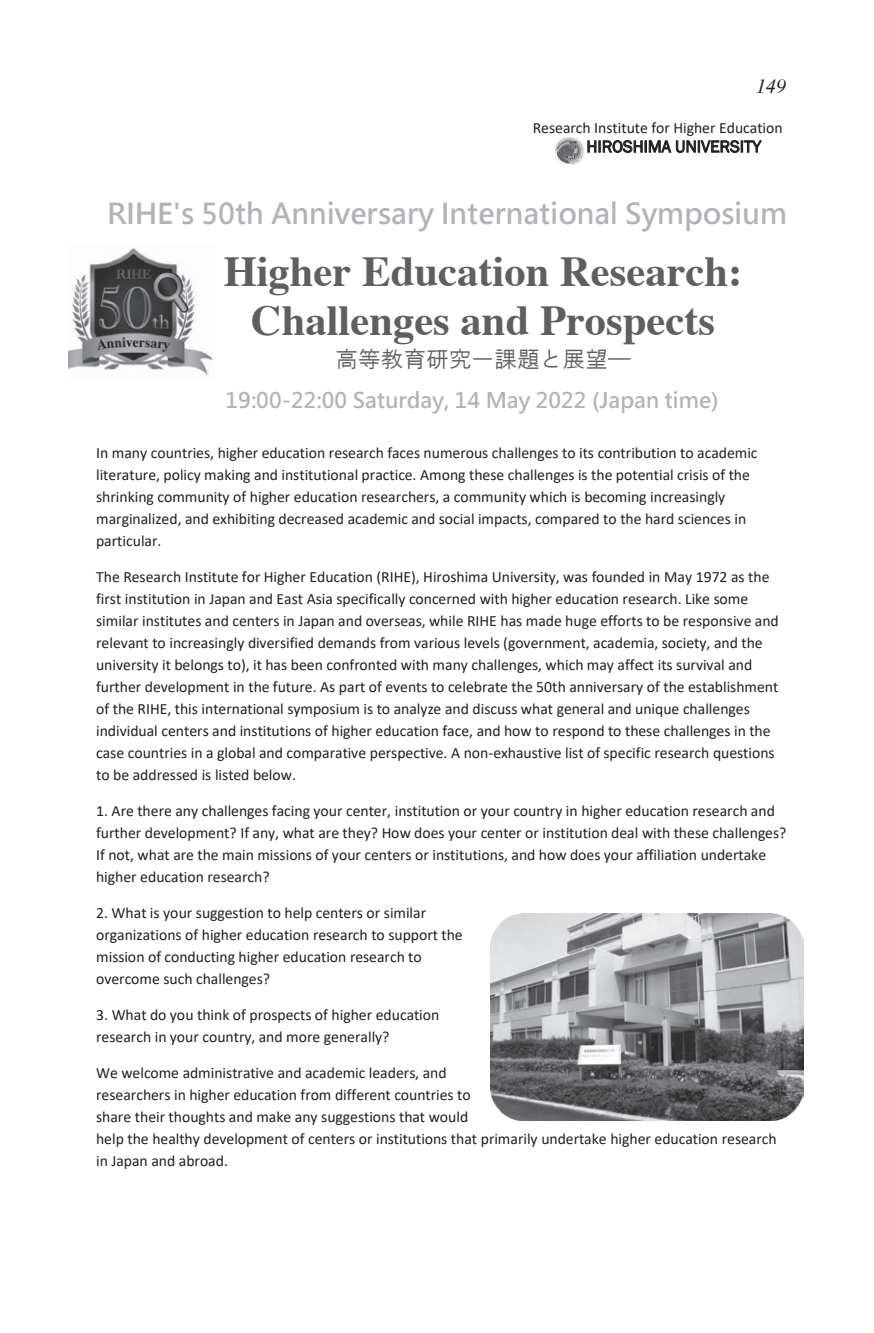
<style>
.page{position:relative;width:874px;height:1333px;background:#fff}
.page>*{position:absolute;margin:0;border:0;box-sizing:border-box;transform-origin:0 0}
.t1{font:700 42.6px/49px "Times";color:#5f5f62;text-align:center}
.t2{font:700 28.4px "Microsoft Jheng Hei";color:#b2b3b7}
.t3{font:22.6px "HG Gothic M";color:#5f5f62}
.t4{font:700 21.2px "Microsoft Jheng Hei";color:#b2b3b7}
.t5{font:italic 19.8px "Times";color:#231f20}
.t6{font:17px "Franklin Gothic";color:#231f20}
.t7{font:15.6px/22px "Calibri";color:#231f20}
</style>
<div class="page">
<svg style="left:587px;top:140px;width:174px;height:13px"></svg>
<img style="left:555px;top:137px;width:28px;height:27px">
<img style="left:68px;top:247px;width:147px;height:128px">
<img style="left:490px;top:913px;width:313px;height:207px">
<p class="t5" style="left:755px;top:69px;width:31px">149</p>
<p class="t7" style="left:532px;top:116px;width:251px">Research Institute for Higher Education</p>
<p class="t6" style="left:586px;top:136px;width:176px">HIROSHIMA UNIVERSITY</p>
<h2 class="t2" style="left:107px;top:196px;width:681px">RIHE's 50th Anniversary International Symposium</h2>
<h1 class="t1" style="left:224px;top:243px;width:520px">Higher Education Research:<br>Challenges and Prospects</h1>
<h3 class="t3" style="left:335px;top:348px;width:297px">高等教育研究ー課題と展望―</h3>
<h3 class="t4" style="left:225px;top:387px;width:494px">19:00-22:00 Saturday, 14 May 2022 (Japan time)</h3>
<p class="t7" style="left:96px;top:442px;width:662px">In many countries, higher education research faces numerous challenges to its contribution to academic literature, policy making and institutional practice. Among these challenges is the potential crisis of the shrinking community of higher education researchers, a community which is becoming increasingly marginalized, and exhibiting decreased academic and social impacts, compared to the hard sciences in particular.</p>
<p class="t7" style="left:96px;top:566px;width:683px">The Research Institute for Higher Education (RIHE), Hiroshima University, was founded in May 1972 as the first institution in Japan and East Asia specifically concerned with higher education research. Like some similar institutes and centers in Japan and overseas, while RIHE has made huge efforts to be responsive and relevant to increasingly diversified demands from various levels (government, academia, society, and the university it belongs to), it has been confronted with many challenges, which may affect its survival and further development in the future. As part of events to celebrate the 50th anniversary of the establishment of the RIHE, this international symposium is to analyze and discuss what general and unique challenges individual centers and institutions of higher education face, and how to respond to these challenges in the case countries in a global and comparative perspective. A non-exhaustive list of specific research questions to be addressed is listed below.</p>
<p class="t7" style="left:96px;top:799px;width:691px">1. Are there any challenges facing your center, institution or your country in higher education research and further development? If any, what are they? How does your center or institution deal with these challenges?<br>If not, what are the main missions of your centers or institutions, and how does your affiliation undertake higher education research?</p>
<p class="t7" style="left:96px;top:901px;width:368px">2. What is your suggestion to help centers or similar organizations of higher education research to support the mission of conducting higher education research to overcome such challenges?</p>
<p class="t7" style="left:96px;top:1003px;width:344px">3. What do you think of prospects of higher education research in your country, and more generally?</p>
<p class="t7" style="left:96px;top:1061px;width:681px">We welcome administrative and academic leaders, and<br>researchers in higher education from different countries to<br>share their thoughts and make any suggestions that would<br>help the healthy development of centers or institutions that primarily undertake higher education research in Japan and abroad.</p>
</div>
